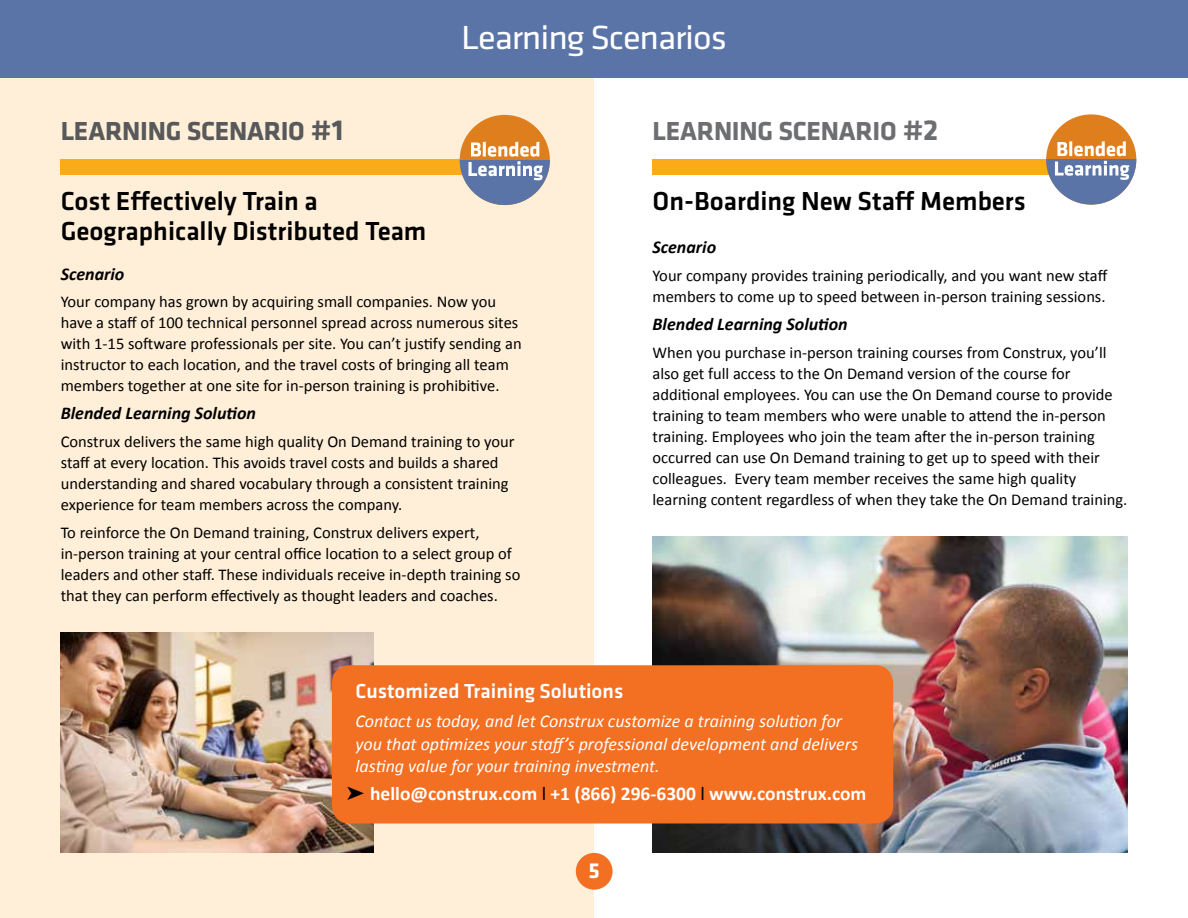
<style>
.page{position:relative;width:1188px;height:918px;background:#fff}
.page>*{position:absolute;margin:0;border:0;box-sizing:border-box;transform-origin:0 0}
.t1{font:34.65px "Klavika";letter-spacing:-.03em;color:#fff;scale:1.06 1}
.t2{font:700 30px "Klavika";color:#58595b}
.t3{font:700 30px "Klavika";color:#6d6e71}
.t4{font:500 27px/30px "Klavika";color:#000}
.t5{font:700 27px "Klavika";color:#58595b}
.t6{font:700 27px "Klavika";color:#6d6e71}
.t7{font:700 22.5px "Klavika";color:#fff}
.t8{font:500 21px "Klavika";color:#fff}
.t9{font:700 19.5px "Calibri";color:#fff}
.t10{font:italic 18px/22.5px "Calibri";color:#fff}
.t11{font:italic 700 18px "Calibri";color:#000}
.t12{font:16.5px/21px "Calibri";color:#000}
.s1{color:#000}
.s2{font-weight:400;color:#000}
</style>
<div class="page">
<div style="left:0;top:78px;width:594px;height:840px;background:#ffefd8"></div>
<img style="left:61px;top:633px;width:313px;height:220px">
<img style="left:652px;top:537px;width:475px;height:316px">
<div style="left:0;top:0;width:1188px;height:78px;background:#5b74a7"></div>
<div style="left:61px;top:160px;width:466px;height:15px;background:#fbab18"></div>
<div style="left:652px;top:160px;width:467px;height:15px;background:#fbab18"></div>
<div style="left:460px;top:115px;width:90px;height:90px;background:#df7e1c;border-radius:50%"></div>
<svg style="left:460px;top:160px;width:90px;height:45px;fill:#5b74a7"></svg>
<svg style="left:468px;top:142px;width:75px;height:38px"></svg>
<div style="left:1046px;top:114px;width:90px;height:91px;background:#df7e1c;border-radius:50%"></div>
<svg style="left:1046px;top:160px;width:90px;height:45px;fill:#5b74a7"></svg>
<svg style="left:1055px;top:141px;width:74px;height:39px"></svg>
<div style="left:332px;top:665px;width:561px;height:159px;background:#f36f21;border-radius:18px"></div>
<div style="left:576px;top:853px;width:37px;height:37px;background:#f36f21;border-radius:50%"></div>
<h3 class="t5" style="left:61px;top:111px;width:30px">LEARNING</h3>
<h3 class="t5" style="left:187px;top:111px;width:30px">SCENARIO</h3>
<h2 class="t2" style="left:311px;top:108px;width:34px">#1</h2>
<h1 class="t1" style="left:461px;top:15px;width:252px">Learning Scenarios</h1>
<h3 class="t6" style="left:652px;top:111px;width:30px">LEARNING</h3>
<h3 class="t6" style="left:778px;top:111px;width:30px">SCENARIO</h3>
<h2 class="t3" style="left:903px;top:108px;width:37px">#2</h2>
<h3 class="t4" style="left:61px;top:186px;width:367px">Cost Effectively Train a<br>Geographically Distributed Team</h3>
<p class="t11" style="left:61px;top:263px;width:65px">Scenario</p>
<p class="t12" style="left:61px;top:291px;width:462px">Your company has grown by acquiring small companies. Now you have a staff of 100 technical personnel spread across numerous sites with 1-15 software professionals per site. You can’t justify sending an instructor to each location, and the travel costs of bringing all team members together at one site for in-person training is prohibitive.</p>
<p class="t11" style="left:61px;top:402px;width:197px">Blended Learning Solution</p>
<p class="t12" style="left:61px;top:430px;width:455px">Construx delivers the same high quality On Demand training to your staff at every location. This avoids travel costs and builds a shared understanding and shared vocabulary through a consistent training experience for team members across the company.</p>
<p class="t12" style="left:61px;top:521px;width:461px">To reinforce the On Demand training, Construx delivers expert, in-person training at your central office location to a select group of leaders and other staff. These individuals receive in-depth training so that they can perform effectively as thought leaders and coaches.</p>
<h3 class="t4" style="left:652px;top:186px;width:375px">On-Boarding New Staff Members</h3>
<p class="t11" style="left:652px;top:236px;width:65px">Scenario</p>
<p class="t12" style="left:652px;top:264px;width:457px">Your company provides training periodically, and you want new staff members to come up to speed between in-person training sessions.</p>
<p class="t11" style="left:652px;top:313px;width:197px">Blended Learning Solution</p>
<p class="t12" style="left:653px;top:341px;width:476px">When you purchase in-person training courses from Construx, you’ll also get full access to the On Demand version of the course for additional employees. You can use the On Demand course to provide training to team members who were unable to attend the in-person training. Employees who join the team after the in-person training occurred can use On Demand training to get up to speed with their colleagues. Every team member receives the same high quality learning content regardless of when they take the On Demand training.</p>
<p class="t8" style="left:355px;top:677px;width:269px">Customized Training Solutions</p>
<p class="t10" style="left:355px;top:709px;width:504px">Contact us today, and let Construx customize a training solution for you that optimizes your staff’s professional development and delivers lasting value for your training investment.</p>
<p class="t9" style="left:347px;top:782px;width:521px"><span class="s1">➤</span> hello@construx.com <span class="s2">l</span> +1 (866) 296-6300 <span class="s2">l</span> www.construx.com</p>
<h3 class="t7" style="left:589px;top:855px;width:13px">5</h3>
</div>
